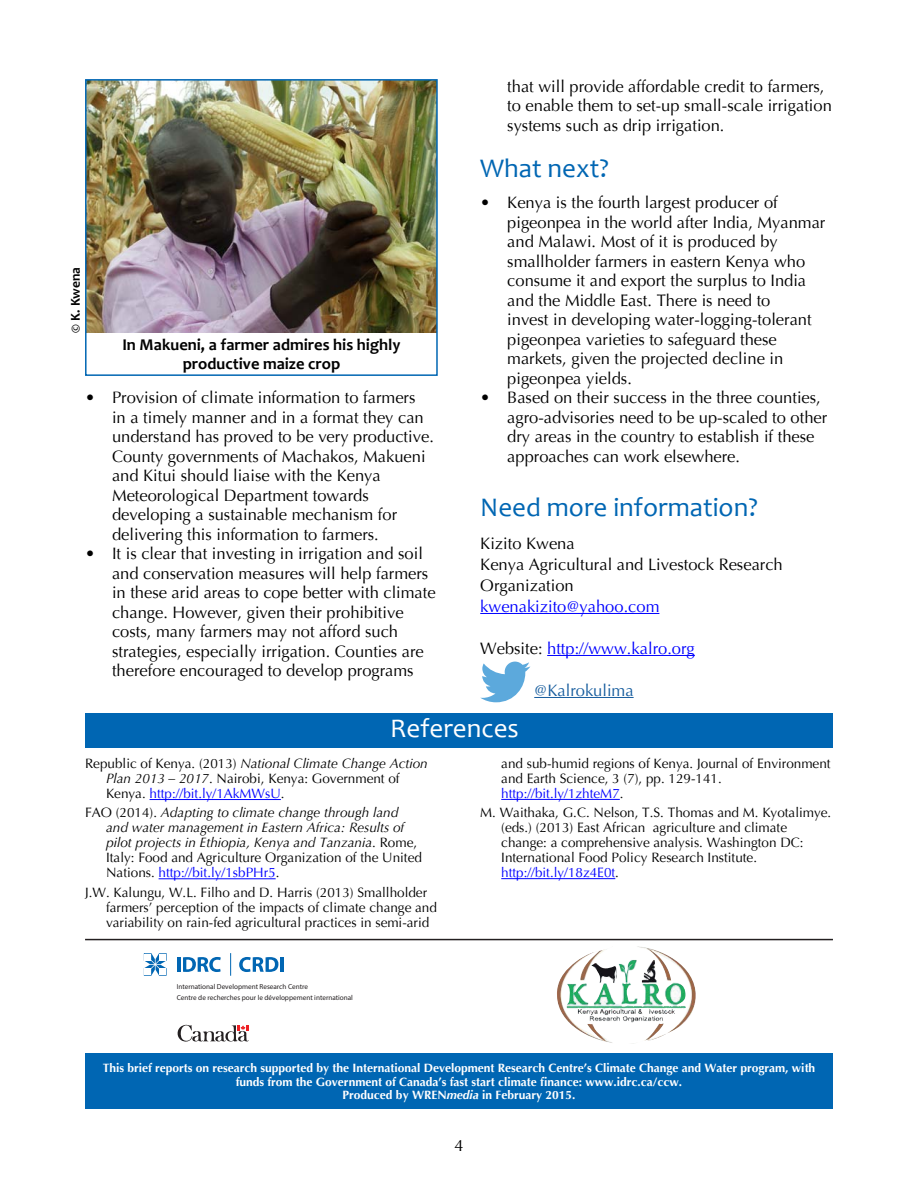
<style>
.page{position:relative;width:918px;height:1188px;background:#fff}
.page>*{position:absolute;margin:0;border:0;box-sizing:border-box;transform-origin:0 0}
.t1{font:27px "Candara";color:#0066b3}
.Heading{font:27px "Candara";color:#fff}
.t2{font:27px "Candara";color:#0166b3}
.t3{font:16.5px/19.5px "Optima";color:#000}
.t4{font:700 16.5px/19.5px "Candara";color:#000;text-align:center}
.t5{font:16.5px "Optima";color:#00f}
.t6{font:16.5px "Optima";color:#175d9e}
.t7{font:13.5px/15px "Optima";color:#000}
.t8{font:italic 13.5px/15px "Optima";color:#000}
.t9{font:700 13.5px "Candara";color:#000}
.Heading-2{font:700 12px/13.5px "Optima";color:#fff;text-align:center}
.t10{font:7.2px/10.9px "Myriad Pro";color:#231f20}
.s1{color:#000}
.s2{font-style:italic}
.s3{color:#00f}
.s4{font-style:normal}
.s5{font-style:normal;color:#00f}
</style>
<div class="page">
<hr style="left:480px;top:613px;width:179px;height:1px;background:#00f">
<hr style="left:547px;top:655px;width:148px;height:1px;background:#00f">
<hr style="left:534px;top:697px;width:100px;height:1px;background:#175d9e">
<hr style="left:85px;top:939px;width:748px;height:1px;background:#231f20">
<hr style="left:150px;top:799px;width:131px;height:1px;background:#00f">
<hr style="left:159px;top:878px;width:117px;height:1px;background:#00f">
<hr style="left:501px;top:799px;width:119px;height:1px;background:#00f">
<hr style="left:501px;top:878px;width:114px;height:1px;background:#00f">
<div style="left:85px;top:714px;width:748px;height:34px;background:#0066b3"></div>
<div style="left:85px;top:1054px;width:748px;height:55px;background:#0066b3"></div>
<hr style="left:177px;top:957px;width:4px;height:15px;background:#0166b3">
<svg style="left:183px;top:957px;width:38px;height:15px"></svg>
<svg style="left:239px;top:957px;width:39px;height:15px"></svg>
<hr style="left:280px;top:957px;width:3px;height:15px;background:#0166b3">
<svg style="left:230px;top:953px;width:1px;height:23px"></svg>
<svg style="left:144px;top:953px;width:23px;height:23px"></svg>
<div style="left:159px;top:954px;width:7px;height:6px;background:#fff"></div>
<div style="left:145px;top:968px;width:6px;height:7px;background:#fff"></div>
<div style="left:159px;top:968px;width:7px;height:7px;background:#fff"></div>
<svg style="left:177px;top:1025px;width:72px;height:17px"></svg>
<svg style="left:480px;top:662px;width:50px;height:40px"></svg>
<img style="left:88px;top:82px;width:347px;height:251px">
<img style="left:557px;top:946px;width:139px;height:97px">
<div style="left:85px;top:79px;width:353px;height:297px;border:2px solid #0166b3"></div>
<p class="t9" style="left:67px;top:333px;width:67px;rotate:-90deg">© K. Kwena</p>
<p class="t4" style="left:122px;top:335px;width:280px">In Makueni, a farmer admires his highly productive maize crop</p>
<p class="t3" style="left:112px;top:388px;width:323px;text-indent:-27px">• Provision of climate information to farmers<br>in a timely manner and in a format they can understand has proved to be very productive.<br>County governments of Machakos, Makueni and Kitui should liaise with the Kenya Meteorological Department towards developing a sustainable mechanism for delivering this information to farmers.</p>
<p class="t3" style="left:112px;top:544px;width:325px;text-indent:-27px">• It is clear that investing in irrigation and soil and conservation measures will help farmers in these arid areas to cope better with climate change. However, given their prohibitive costs, many farmers may not afford such strategies, especially irrigation. Counties are therefore encouraged to develop programs</p>
<p class="t3" style="left:507px;top:76px;width:326px">that will provide affordable credit to farmers, to enable them to set-up small-scale irrigation systems such as drip irrigation.</p>
<p class="t2" style="left:480px;top:151px;width:130px">What next?</p>
<p class="t3" style="left:507px;top:193px;width:320px;text-indent:-27px">• Kenya is the fourth largest producer of pigeonpea in the world after India, Myanmar and Malawi. Most of it is produced by smallholder farmers in eastern Kenya who consume it and export the surplus to India and the Middle East. There is need to<br>invest in developing water-logging-tolerant pigeonpea varieties to safeguard these markets, given the projected decline in pigeonpea yields.</p>
<p class="t3" style="left:507px;top:388px;width:322px;text-indent:-27px">• Based on their success in the three counties, agro-advisories need to be up-scaled to other dry areas in the country to establish if these approaches can work elsewhere.</p>
<p class="t1" style="left:480px;top:490px;width:279px">Need more information?</p>
<p class="t3" style="left:480px;top:534px;width:96px">Kizito Kwena</p>
<p class="t3" style="left:480px;top:554px;width:304px;line-height:21px">Kenya Agricultural and Livestock Research<br>Organization</p>
<p class="t5" style="left:480px;top:596px;width:181px">kwenakizito@yahoo.com</p>
<p class="t5" style="left:480px;top:638px;width:216px"><span class="s1">Website:</span> http://www.kalro.org</p>
<p class="t6" style="left:534px;top:680px;width:101px">@Kalrokulima</p>
<p class="Heading" style="left:390px;top:712px;width:130px">References</p>
<p class="t7" style="left:106px;top:756px;width:323px;text-indent:-21px">Republic of Kenya. (2013) <span class="s2">National Climate Change Action<br>Plan 2013 – 2017</span>. Nairobi, Kenya: Government of<br>Kenya. <span class="s3">http://bit.ly/1AkMWsU</span>.</p>
<p class="t8" style="left:106px;top:805px;width:317px;text-indent:-21px"><span class="s4">FAO (2014).</span> Adapting to climate change through land and water management in Eastern Africa: Results of pilot projects in Ethiopia, Kenya and Tanzania<span class="s4">. Rome, Italy: Food and Agriculture Organization of the United Nations.</span> <span class="s5">http://bit.ly/1sbPHr5</span><span class="s4">.</span></p>
<p class="t7" style="left:106px;top:885px;width:332px;text-indent:-21px">J.W. Kalungu, W.L. Filho and D. Harris (2013) Smallholder farmers’ perception of the impacts of climate change and variability on rain-fed agricultural practices in semi-arid</p>
<p class="t10" style="left:177px;top:981px;width:178px">International Development Research Centre<br>Centre de recherches pour le développement international</p>
<p class="t7" style="left:501px;top:756px;width:331px">and sub-humid regions of Kenya. Journal of Environment and Earth Science, 3 (7), pp. 129-141. <span class="s3">http://bit.ly/1zhteM7</span>.</p>
<p class="t7" style="left:501px;top:805px;width:332px;text-indent:-21px">M. Waithaka, G.C. Nelson, T.S. Thomas and M. Kyotalimye. (eds.) (2013) East African agriculture and climate change: a comprehensive analysis. Washington DC:<br>International Food Policy Research Institute. <span class="s3">http://bit.ly/18z4E0t</span>.</p>
<p class="Heading-2" style="left:103px;top:1062px;width:714px">This brief reports on research supported by the International Development Research Centre’s Climate Change and Water program, with funds from the Government of Canada’s fast start climate finance: www.idrc.ca/ccw.</p>
<p class="Heading-2" style="left:343px;top:1089px;width:234px">Produced by WREN<span class="s2">media</span> in February 2015.</p>
<p class="t3" style="left:454px;top:1136px;width:11px">4</p>
</div>
